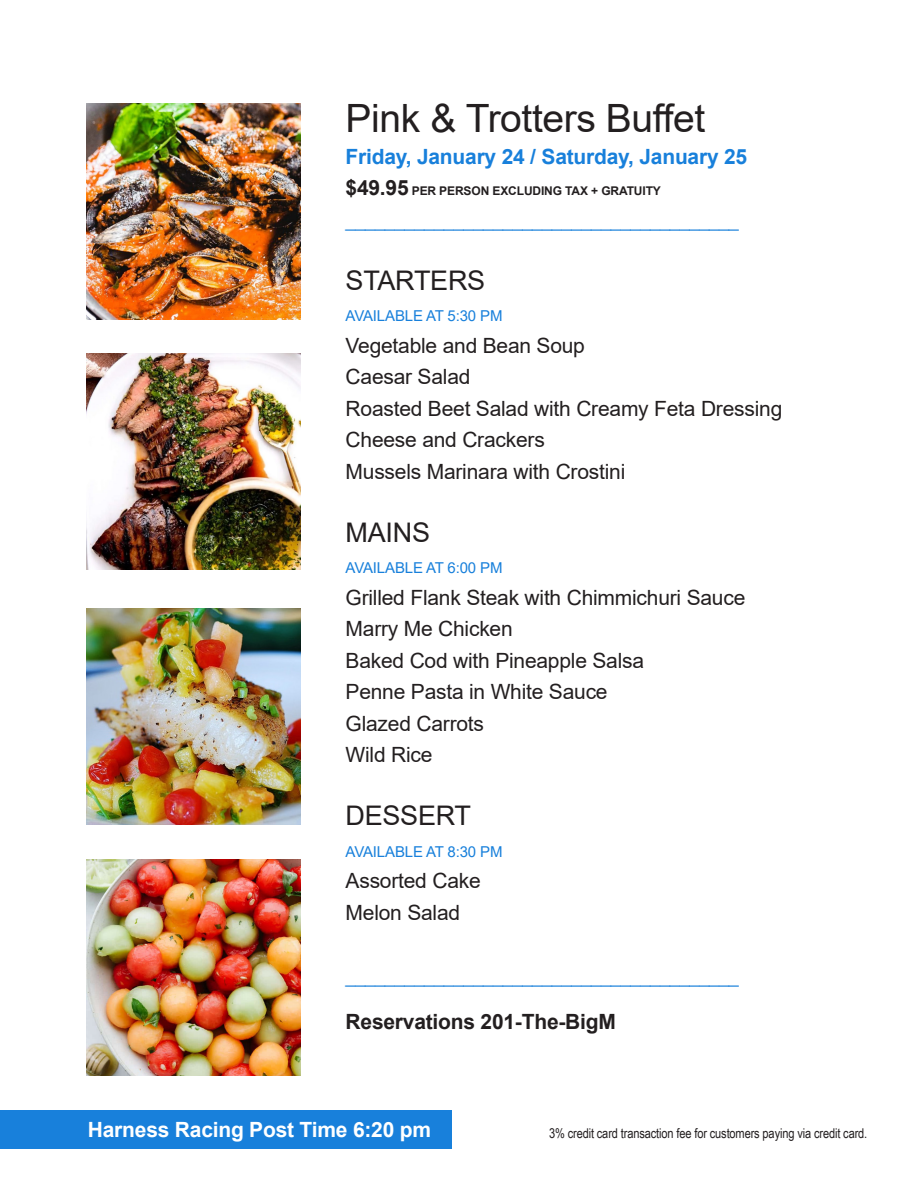
<style>
.page{position:relative;width:918px;height:1188px;background:#fff}
.page>*{position:absolute;margin:0;border:0;box-sizing:border-box;transform-origin:0 0}
.t1{font:39px "Arial";letter-spacing:-.01em;color:#231f20}
.t2{font:27px "Arial";letter-spacing:-.01em;color:#231f20}
.t3{font:21px/31.5px "Arial";letter-spacing:-.01em;color:#231f20}
.t4{font:700 21px "Arial";letter-spacing:-.01em;color:#1880db}
.t5{font:700 21px "Arial";letter-spacing:-.01em;color:#fff}
.t6{font:700 21px "Arial";letter-spacing:-.01em;color:#231f20}
.t7{font:18px "Arial";color:#1880db}
.t8{font:15px "Arial";letter-spacing:-.01em;color:#1880db}
.t9{font:13.5px "Arial Narrow";letter-spacing:-.01em;color:#231f20}
.t10{font:700 12px "Arial";letter-spacing:-.01em;color:#231f20}
.s1{font-size:21px}
</style>
<div class="page">
<img style="left:86px;top:609px;width:214px;height:216px">
<div style="left:1px;top:1110px;width:451px;height:39px;background:#1880db"></div>
<img style="left:86px;top:104px;width:214px;height:216px">
<img style="left:86px;top:860px;width:214px;height:216px">
<img style="left:86px;top:353px;width:214px;height:216px">
<h1 class="t1" style="left:346px;top:92px;width:361px">Pink &amp; Trotters Buffet</h1>
<p class="t4" style="left:346px;top:141px;width:403px">Friday, January 24 / Saturday, January 25</p>
<p class="t10" style="left:346px;top:182px;width:317px"><span class="s1">$49.95</span> PER PERSON EXCLUDING TAX + GRATUITY</p>
<p class="t7" style="left:346px;top:208px;width:395px">________________________________________</p>
<p class="t2" style="left:346px;top:261px;width:141px">STARTERS</p>
<p class="t8" style="left:346px;top:305px;width:158px">AVAILABLE AT 5:30 PM</p>
<p class="t3" style="left:346px;top:329px;width:438px">Vegetable and Bean Soup<br>Caesar Salad<br>Roasted Beet Salad with Creamy Feta Dressing<br>Cheese and Crackers<br>Mussels Marinara with Crostini</p>
<p class="t2" style="left:346px;top:513px;width:86px">MAINS</p>
<p class="t8" style="left:346px;top:557px;width:158px">AVAILABLE AT 6:00 PM</p>
<p class="t3" style="left:346px;top:581px;width:401px">Grilled Flank Steak with Chimmichuri Sauce<br>Marry Me Chicken<br>Baked Cod with Pineapple Salsa<br>Penne Pasta in White Sauce<br>Glazed Carrots<br>Wild Rice</p>
<p class="t2" style="left:346px;top:797px;width:127px">DESSERT</p>
<p class="t8" style="left:346px;top:841px;width:158px">AVAILABLE AT 8:30 PM</p>
<p class="t3" style="left:346px;top:865px;width:137px">Assorted Cake<br>Melon Salad</p>
<p class="t7" style="left:346px;top:964px;width:395px">________________________________________</p>
<p class="t6" style="left:346px;top:1007px;width:272px">Reservations 201-The-BigM</p>
<p class="t5" style="left:88px;top:1114px;width:345px">Harness Racing Post Time 6:20 pm</p>
<p class="t9" style="left:549px;top:1123px;width:320px">3% credit card transaction fee for customers paying via credit card.</p>
</div>
